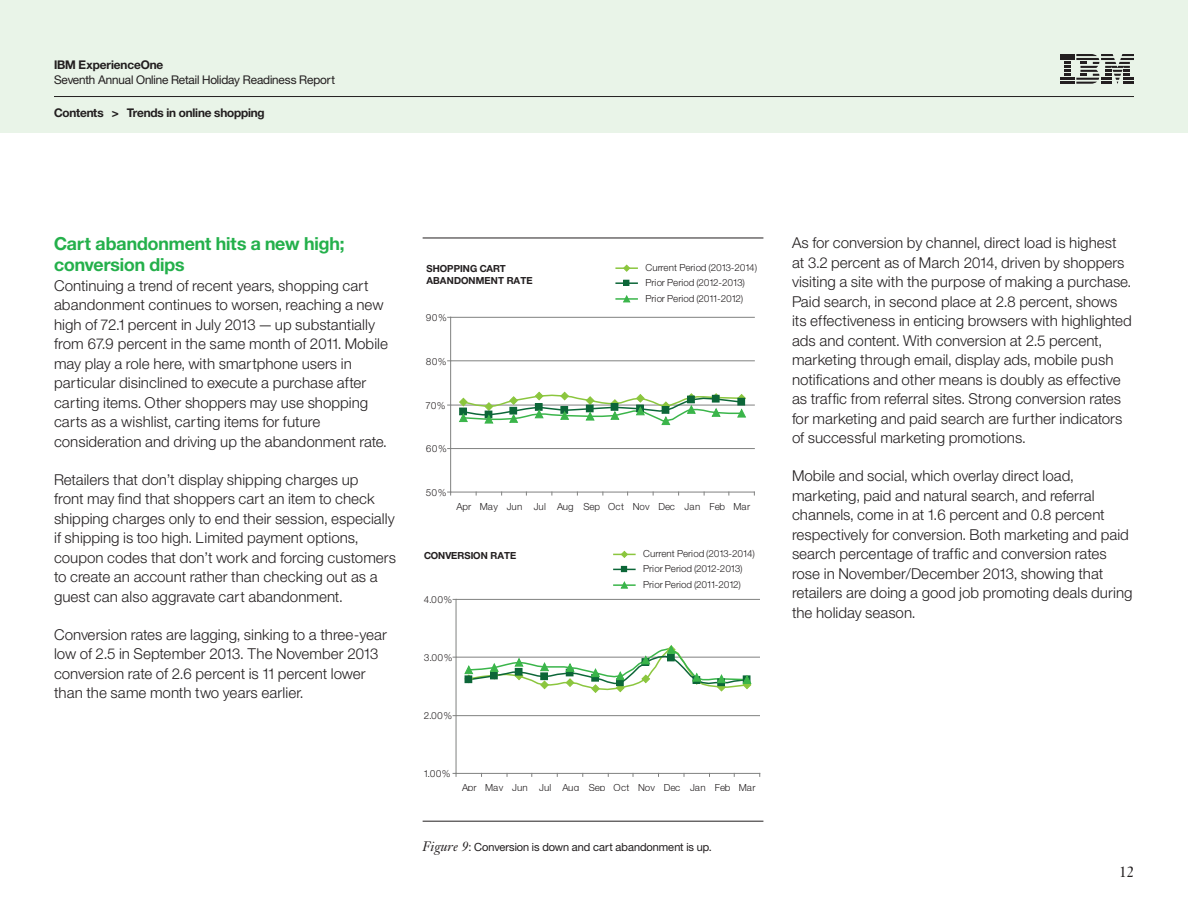
<style>
.page{position:relative;width:1188px;height:918px;background:#fff}
.page>*{position:absolute;margin:0;border:0;box-sizing:border-box;transform-origin:0 0}
._1B_Head_2__color{font:18px/21px "Helv Neue Boldfor IBM";color:#24b04b}
._2A_Body{font:15px/19.5px "Helv Neue Lightfor IBM";color:#231f20}
.t1{font:15px "Janson Text LT Pro";color:#231f20}
._00_Header{font:12px "Helv Neue Boldfor IBM";letter-spacing:-.01em;color:#231f20}
.t2{font:12px "Helv Neue Romanfor IBM";letter-spacing:-.01em;color:#231f20}
._2E_figure_caption{font:11.25px "Helv Neue Romanfor IBM";color:#231f20}
.t3{font:9.75px/15.3px "Helv Neue Lightfor IBM";letter-spacing:-.01em;color:#231f20}
.t4{font:9.75px/11.7px "Helv Neue Boldfor IBM";letter-spacing:.01em;color:#231f20}
.s1{font-family:"Janson Text LT Pro";font-style:italic;font-size:13.5px}
</style>
<div class="page">
<div style="left:0;top:0;width:1188px;height:133px;background:#e9f4e8"></div>
<hr style="left:54px;top:96px;width:1080px;height:1px;background:#231f20">
<svg style="left:1060px;top:54px;width:74px;height:30px"></svg>
<hr style="left:423px;top:238px;width:340px;height:1px;background:#231f20">
<hr style="left:423px;top:821px;width:340px;height:1px;background:#231f20">
<hr style="left:616px;top:267px;width:21px;height:2px;background:#8bc63e">
<svg style="left:623px;top:264px;width:8px;height:8px"></svg>
<hr style="left:616px;top:282px;width:21px;height:2px;background:#0c6638">
<svg style="left:623px;top:280px;width:6px;height:6px"></svg>
<hr style="left:616px;top:298px;width:21px;height:2px;background:#3ab54a">
<svg style="left:622px;top:295px;width:9px;height:8px"></svg>
<hr style="left:451px;top:448px;width:303px;height:1px;background:#808180">
<hr style="left:451px;top:405px;width:303px;height:1px;background:#808180">
<hr style="left:451px;top:360px;width:303px;height:1px;background:#808180">
<hr style="left:451px;top:317px;width:303px;height:1px;background:#808180">
<hr style="left:450px;top:317px;width:1px;height:175px;background:#808180">
<hr style="left:451px;top:492px;width:303px;height:1px;background:#808180">
<svg style="left:458px;top:391px;width:289px;height:34px"></svg>
<svg style="left:614px;top:550px;width:21px;height:8px"></svg>
<svg style="left:614px;top:566px;width:21px;height:6px"></svg>
<hr style="left:614px;top:584px;width:21px;height:2px;background:#3ab54a">
<svg style="left:620px;top:581px;width:9px;height:8px"></svg>
<hr style="left:456px;top:715px;width:304px;height:1px;background:#808180">
<hr style="left:456px;top:657px;width:304px;height:1px;background:#808180">
<hr style="left:456px;top:599px;width:304px;height:1px;background:#808180">
<hr style="left:456px;top:599px;width:1px;height:174px;background:#808180">
<hr style="left:456px;top:773px;width:304px;height:1px;background:#808180">
<svg style="left:464px;top:645px;width:288px;height:48px"></svg>
<p class="_00_Header" style="left:54px;top:57px;width:111px">IBM ExperienceOne</p>
<p class="t2" style="left:54px;top:72px;width:283px">Seventh Annual Online Retail Holiday Readiness Report</p>
<p class="_00_Header" style="left:54px;top:105px;width:212px">Contents &gt; Trends in online shopping</p>
<p class="_1B_Head_2__color" style="left:54px;top:233px;width:292px">Cart abandonment hits a new high; conversion dips</p>
<p class="_2A_Body" style="left:54px;top:276px;width:336px">Continuing a trend of recent years, shopping cart abandonment continues to worsen, reaching a new high of 72.1 percent in July 2013—up substantially from 67.9 percent in the same month of 2011. Mobile may play a role here, with smartphone users in particular disinclined to execute a purchase after carting items. Other shoppers may use shopping carts as a wishlist, carting items for future consideration and driving up the abandonment rate.</p>
<p class="_2A_Body" style="left:54px;top:469px;width:344px">Retailers that don’t display shipping charges up<br>front may find that shoppers cart an item to check shipping charges only to end their session, especially if shipping is too high. Limited payment options, coupon codes that don’t work and forcing customers to create an account rather than checking out as a guest can also aggravate cart abandonment.</p>
<p class="_2A_Body" style="left:54px;top:624px;width:334px">Conversion rates are lagging, sinking to a three-year low of 2.5 in September 2013. The November 2013 conversion rate of 2.6 percent is 11 percent lower than the same month two years earlier.</p>
<p class="t4" style="left:426px;top:263px;width:108px">SHOPPING CART<br>ABANDONMENT RATE</p>
<p class="t3" style="left:646px;top:260px;width:113px">Current Period (2013-2014)<br>Prior Period (2012-2013)<br>Prior Period (2011-2012)</p>
<p class="t3" style="left:426px;top:310px;width:22px">90%</p>
<p class="t3" style="left:426px;top:353px;width:22px">80%</p>
<p class="t3" style="left:426px;top:397px;width:21px">70%</p>
<p class="t3" style="left:426px;top:441px;width:22px">60%</p>
<p class="t3" style="left:426px;top:484px;width:22px">50%</p>
<p class="t3" style="left:457px;top:499px;width:295px">Apr May Jun Jul Aug Sep Oct Nov Dec Jan Feb Mar</p>
<p class="t4" style="left:424px;top:549px;width:94px">CONVERSION RATE</p>
<p class="t3" style="left:643px;top:546px;width:113px">Current Period (2013-2014)<br>Prior Period (2012-2013)<br>Prior Period (2011-2012)</p>
<p class="t3" style="left:424px;top:592px;width:30px">4.00%</p>
<p class="t3" style="left:424px;top:650px;width:30px">3.00%</p>
<p class="t3" style="left:424px;top:708px;width:30px">2.00%</p>
<p class="t3" style="left:424px;top:766px;width:28px">1.00%</p>
<p class="t3" style="left:462px;top:780px;width:295px">Apr May Jun Jul Aug Sep Oct Nov Dec Jan Feb Mar</p>
<p class="_2E_figure_caption" style="left:423px;top:840px;width:290px"><span class="s1">Figure 9</span>: Conversion is down and cart abandonment is up.</p>
<p class="_2A_Body" style="left:792px;top:233px;width:341px">As for conversion by channel, direct load is highest at 3.2 percent as of March 2014, driven by shoppers visiting a site with the purpose of making a purchase.<br>Paid search, in second place at 2.8 percent, shows its effectiveness in enticing browsers with highlighted ads and content. With conversion at 2.5 percent, marketing through email, display ads, mobile push notifications and other means is doubly as effective as traffic from referral sites. Strong conversion rates for marketing and paid search are further indicators of successful marketing promotions.</p>
<p class="_2A_Body" style="left:792px;top:466px;width:342px">Mobile and social, which overlay direct load, marketing, paid and natural search, and referral channels, come in at 1.6 percent and 0.8 percent respectively for conversion. Both marketing and paid search percentage of traffic and conversion rates rose in November/December 2013, showing that retailers are doing a good job promoting deals during the holiday season.</p>
<p class="t1" style="left:1119px;top:862px;width:17px">12</p>
</div>
